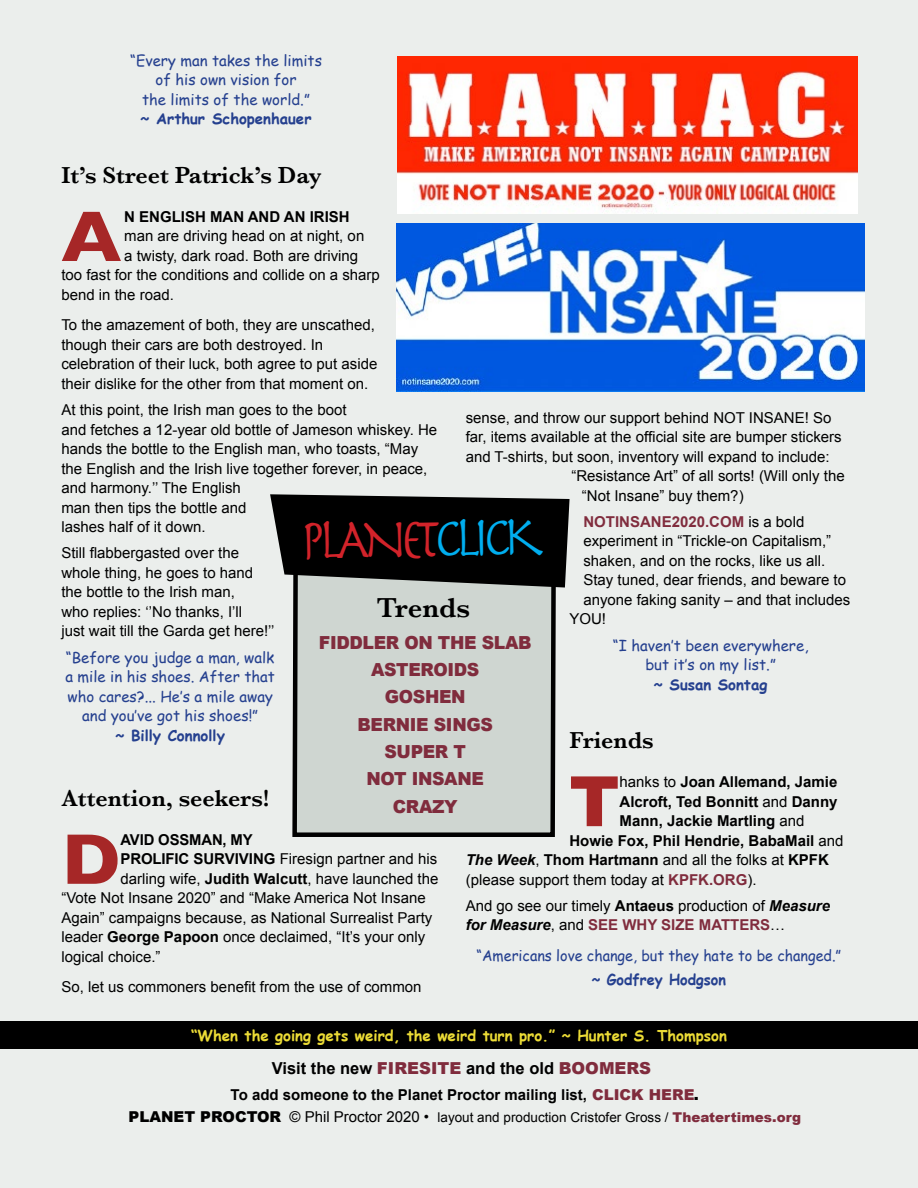
<style>
.page{position:relative;width:918px;height:1188px;background:#fff}
.page>*{position:absolute;margin:0;border:0;box-sizing:border-box;transform-origin:0 0}
.t1{font:700 72.6px "Gill Sans";color:#a62727}
.t2{font:900 69.45px "Arial";color:#a62727}
.t3{font:59.1px "Herculanum";color:#d2232a;scale:.83 1}
.t4{font:600 28.5px "Baskerville";color:#000}
.t5{font:600 24px "Baskerville";color:#000}
.t6{font:900 18px/27.3px "Arial";letter-spacing:-.02em;color:#802c3d;text-align:center;scale:.96 1}
.t7{font:900 18px/27.3px "Arial";letter-spacing:-.02em;color:#802c3d;text-align:center;scale:.96 1}
.t8{font:700 16.5px "Arial";color:#000}
.t9{font:15px/19.5px "Arial";color:#000}
.t10{font:15px/19.5px "Comic Sans MS";color:#25408f;text-align:center}
.t11{font:700 15px "Arial";color:#000}
.t12{font:700 15px "Comic Sans MS";color:#ecdc36}
.t13{font:700 15px "Comic Sans MS";color:#25408f}
.t14{font:15px "Comic Sans MS";color:#25408f;scale:.96 1}
.t15{font:700 15px "Arial";color:#802c3d}
.t16{font:700 15px "Comic Sans MS";color:#25408f;scale:.96 1}
.t17{font:13.5px "Arial";color:#000}
.s1{font-weight:400;color:#000}
.s2{font-weight:400}
.s3{color:#00aeef}
.s4{font-style:inherit}
.s5{font-weight:700;font-style:italic}
.s6{font-weight:700}
.s7{font-weight:700;color:#802c3d}
.s8{font-weight:900;color:#802c3d}
.s9{font-weight:900}
.s10{font-weight:900;font-size:15px}
.s11{font-size:15px}
</style>
<div class="page">
<div style="left:0;top:0;width:917px;height:1188px;background:#ebeeec"></div>
<div style="left:292px;top:588px;width:264px;height:249px;background:#cfd6d1"></div>
<svg style="left:270px;top:494px;width:300px;height:94px;background:#1d1d1d"></svg>
<div style="left:0;top:1021px;width:918px;height:28px;background:#000"></div>
<img style="left:396px;top:224px;width:468px;height:168px">
<img style="left:397px;top:56px;width:461px;height:157px">
<p class="t10" style="left:130px;top:50px;width:193px">“Every man takes the limits of his own vision for<br>the limits of the world.”</p>
<p class="t13" style="left:141px;top:108px;width:172px">~ Arthur Schopenhauer</p>
<h3 class="t5" style="left:61px;top:158px;width:262px">It’s Street Patrick’s Day</h3>
<h1 class="t1" style="left:61px;top:179px;width:61px">A</h1>
<p class="t11" style="left:124px;top:207px;width:227px">N ENGLISH MAN AND AN IRISH</p>
<p class="t9" style="left:124px;top:227px;width:242px">man are driving head on at night, on</p>
<p class="t9" style="left:124px;top:246px;width:235px">a twisty, dark road. Both are driving</p>
<p class="t9" style="left:61px;top:266px;width:320px">too fast for the conditions and collide on a sharp</p>
<p class="t9" style="left:61px;top:285px;width:114px">bend in the road.</p>
<p class="t9" style="left:61px;top:315px;width:318px">To the amazement of both, they are unscathed, though their cars are both destroyed. In celebration of their luck, both agree to put aside their dislike for the other from that moment on.</p>
<p class="t9" style="left:61px;top:400px;width:377px">At this point, the Irish man goes to the boot<br>and fetches a 12-year old bottle of Jameson whiskey. He hands the bottle to the English man, who toasts, “May the English and the Irish live together forever, in peace, and harmony.’’ The English<br>man then tips the bottle and<br>lashes half of it down.</p>
<p class="t9" style="left:61px;top:543px;width:215px">Still flabbergasted over the whole thing, he goes to hand the bottle to the Irish man,<br>who replies: ‘’No thanks, I’ll<br>just wait till the Garda get here!’’</p>
<p class="t10" style="left:65px;top:647px;width:211px">“Before you judge a man, walk a mile in his shoes. After that who cares?... He’s a mile away and you’ve got his shoes!”</p>
<p class="t13" style="left:115px;top:724px;width:111px">~ Billy Connolly</p>
<p class="t9" style="left:466px;top:408px;width:367px">sense, and throw our support behind NOT INSANE! So</p>
<p class="t9" style="left:466px;top:427px;width:377px">far, items available at the official site are bumper stickers</p>
<p class="t9" style="left:466px;top:447px;width:366px">and T-shirts, but soon, inventory will expand to include:</p>
<p class="t9" style="left:571px;top:466px;width:275px">“Resistance Art” of all sorts! (Will only the</p>
<p class="t9" style="left:582px;top:486px;width:163px">“Not Insane” buy them?)</p>
<p class="t15" style="left:583px;top:512px;width:222px">NOTINSANE2020.COM <span class="s1">is a bold</span></p>
<p class="t9" style="left:583px;top:532px;width:249px">experiment in “Trickle-on Capitalism,”</p>
<p class="t9" style="left:583px;top:551px;width:243px">shaken, and on the rocks, like us all.</p>
<p class="t9" style="left:583px;top:571px;width:264px">Stay tuned, dear friends, and beware to</p>
<p class="t9" style="left:583px;top:590px;width:268px">anyone faking sanity – and that includes</p>
<p class="t9" style="left:569px;top:610px;width:38px">YOU!</p>
<p class="t10" style="left:613px;top:635px;width:197px">“I haven’t been everywhere, but it’s on my list.”</p>
<p class="t13" style="left:654px;top:673px;width:115px">~ Susan Sontag</p>
<h3 class="t5" style="left:569px;top:724px;width:86px">Friends</h3>
<h2 class="t2" style="left:569px;top:763px;width:52px">T</h2>
<p class="t11" style="left:620px;top:772px;width:219px"><span class="s2">hanks to</span> Joan Allemand, Jamie</p>
<h3 class="t3" style="left:300px;top:503px;width:293px;rotate:-1deg">PLANET<span class="s3">CLICK</span></h3>
<h3 class="t4" style="left:377px;top:588px;width:95px">Trends</h3>
<p class="t6" style="left:319px;top:629px;width:223px">FIDDLER ON THE SLAB</p>
<p class="t7" style="left:371px;top:656px;width:114px">ASTEROIDS<br>GOSHEN</p>
<p class="t6" style="left:358px;top:711px;width:143px">BERNIE SINGS<br>SUPER T<br>NOT INSANE<br>CR<span class="s4">A</span>ZY</p>
<h3 class="t5" style="left:61px;top:781px;width:210px">Attention, seekers!</h3>
<h1 class="t1" style="left:61px;top:802px;width:61px">D</h1>
<p class="t11" style="left:121px;top:830px;width:134px">AVID OSSMAN, MY</p>
<p class="t11" style="left:620px;top:791px;width:220px">Alcroft, Ted Bonnitt <span class="s2">and</span> Danny</p>
<p class="t11" style="left:620px;top:811px;width:187px">Mann, Jackie Martling <span class="s2">and</span></p>
<p class="t11" style="left:569px;top:830px;width:276px">Howie Fox, Phil Hendrie, BabaMail <span class="s2">and</span></p>
<p class="t9" style="left:466px;top:850px;width:365px"><span class="s5">The Week</span>, <span class="s6">Thom Hartmann</span> and all the folks at <span class="s6">KPFK</span></p>
<p class="t9" style="left:466px;top:870px;width:292px">(please support them today at <span class="s7">KPFK.ORG</span>).</p>
<p class="t9" style="left:466px;top:896px;width:366px">And go see our timely <span class="s6">Antaeus</span> production of <span class="s5">Measure for Measure</span>, and <span class="s7">SEE WHY SIZE MATTERS</span>…</p>
<p class="t14" style="left:476px;top:945px;width:382px">“Americans love change, but they hate to be changed.”</p>
<p class="t16" style="left:592px;top:969px;width:141px">~ Godfrey Hodgson</p>
<p class="t9" style="left:121px;top:849px;width:318px"><span class="s6">PROLIFIC SURVIVING</span> Firesign partner and his</p>
<p class="t9" style="left:121px;top:869px;width:319px">darling wife, <span class="s6">Judith Walcutt</span>, have launched the</p>
<p class="t9" style="left:61px;top:888px;width:366px">“Vote Not Insane 2020” and “Make America Not Insane</p>
<p class="t9" style="left:61px;top:908px;width:372px">Again” campaigns because, as National Surrealist Party</p>
<p class="t9" style="left:61px;top:927px;width:366px">leader <span class="s6">George Papoon</span> once declaimed, “It’s your only</p>
<p class="t9" style="left:61px;top:947px;width:101px">logical choice.”</p>
<p class="t9" style="left:61px;top:977px;width:362px">So, let us commoners benefit from the use of common</p>
<p class="t12" style="left:191px;top:1024px;width:537px">“When the going gets weird, the weird turn pro.” ~ Hunter S. Thompson</p>
<p class="t8" style="left:272px;top:1057px;width:381px">Visit the new <span class="s8">FIRESITE</span> and the old <span class="s8">BOOMERS</span></p>
<p class="t11" style="left:231px;top:1085px;width:470px">To add someone to the Planet Proctor mailing list, <span class="s8">CLICK HERE</span><span class="s9">.</span></p>
<p class="t17" style="left:129px;top:1109px;width:674px"><span class="s10">PLANET PROCTOR</span> <span class="s11">© Phil Proctor 2020 •</span> layout and production Cristofer Gross / <span class="s8">Theatertimes.org</span></p>
</div>
